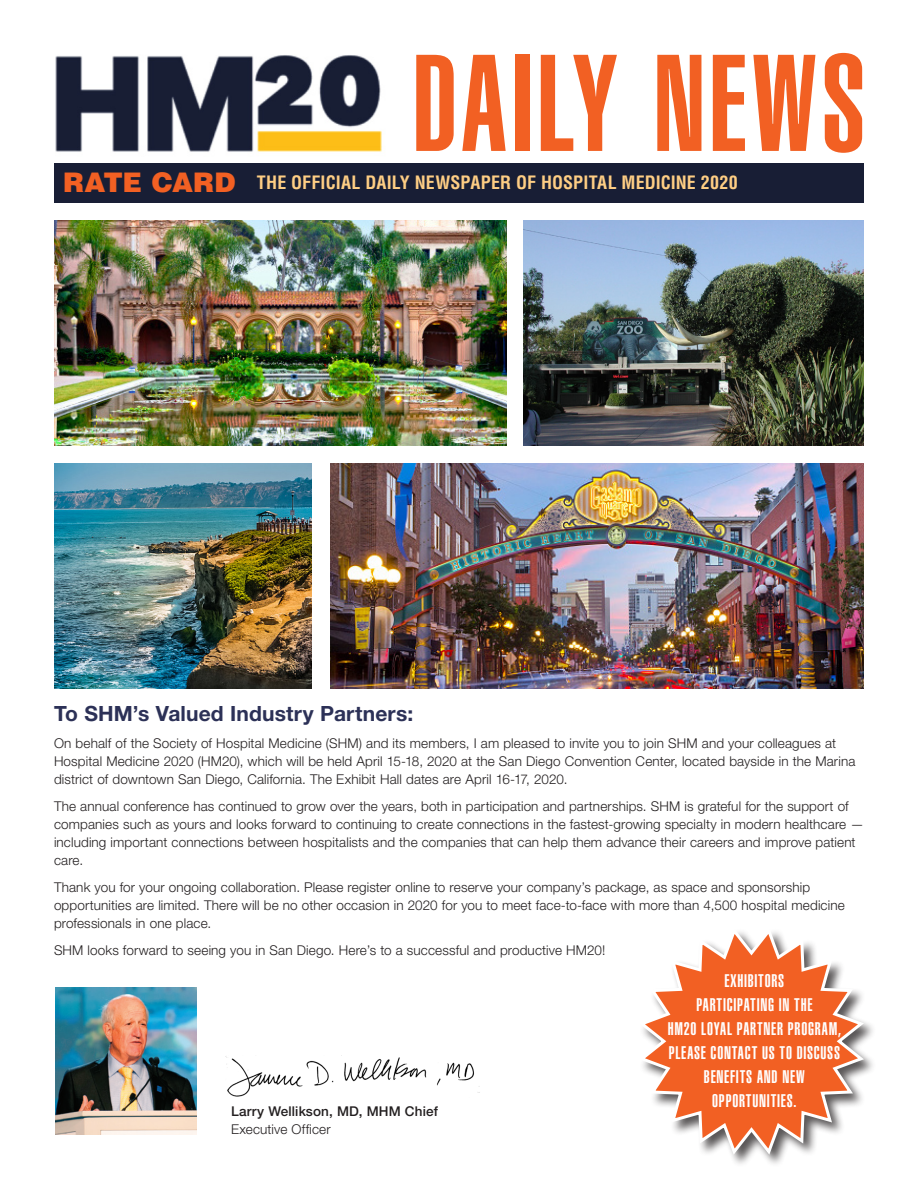
<style>
.page{position:relative;width:918px;height:1188px;background:#fff}
.page>*{position:absolute;margin:0;border:0;box-sizing:border-box;transform-origin:0 0}
.head_26{font:135px "Helvetica LT Std Ultra Comp";letter-spacing:.03em;color:#f26023}
.head_26-2{font:700 21px "Helvetica Neue LT Std";letter-spacing:.01em;color:#2c3157}
.head_26-3{font:18px "Helvetica LT Std Ultra Comp";letter-spacing:.04em;color:#fff}
.head_26-4{font:700 condensed 18px "Helvetica LT Std";letter-spacing:.005em;color:#fece84}
.head_26-5{font:300 13.5px/18px "Helvetica Neue LT Std";letter-spacing:.01em;color:#231f20}
.head_26-6{font:500 13.5px/18px "Helvetica Neue LT Std";letter-spacing:.01em;color:#231f20}
.s1{font-weight:900;font-stretch:normal;font-size:27px;color:#f26023}
.s2{font-weight:300}
</style>
<div class="page">
<img style="left:54px;top:220px;width:453px;height:226px">
<img style="left:330px;top:464px;width:534px;height:224px">
<img style="left:524px;top:220px;width:340px;height:226px">
<img style="left:55px;top:987px;width:141px;height:148px">
<div style="left:639px;top:928px;width:238px;height:240px;background:#231f20;opacity:.75"></div>
<svg style="left:639px;top:928px;width:228px;height:230px"></svg>
<div style="left:54px;top:163px;width:810px;height:39px;background:#181e35"></div>
<img style="left:225px;top:1055px;width:255px;height:42px">
<img style="left:54px;top:464px;width:258px;height:224px">
<img style="left:55px;top:55px;width:327px;height:97px">
<p class="head_26" style="left:412px;top:26px;width:455px">DAILY NEWS</p>
<p class="head_26-4" style="left:63px;top:172px;width:676px"><span class="s1">RATE CARD</span> THE OFFICIAL DAILY NEWSPAPER OF HOSPITAL MEDICINE 2020</p>
<p class="head_26-2" style="left:54px;top:701px;width:361px">To SHM’s Valued Industry Partners:</p>
<p class="head_26-5" style="left:54px;top:734px;width:803px">On behalf of the Society of Hospital Medicine (SHM) and its members, I am pleased to invite you to join SHM and your colleagues at<br>Hospital Medicine 2020 (HM20), which will be held April 15-18, 2020 at the San Diego Convention Center, located bayside in the Marina district of downtown San Diego, California. The Exhibit Hall dates are April 16-17, 2020.</p>
<p class="head_26-5" style="left:54px;top:797px;width:811px">The annual conference has continued to grow over the years, both in participation and partnerships. SHM is grateful for the support of companies such as yours and looks forward to continuing to create connections in the fastest-growing specialty in modern healthcare — including important connections between hospitalists and the companies that can help them advance their careers and improve patient care.</p>
<p class="head_26-5" style="left:54px;top:878px;width:792px">Thank you for your ongoing collaboration. Please register online to reserve your company’s package, as space and sponsorship opportunities are limited. There will be no other occasion in 2020 for you to meet face-to-face with more than 4,500 hospital medicine professionals in one place.</p>
<p class="head_26-5" style="left:54px;top:941px;width:553px">SHM looks forward to seeing you in San Diego. Here’s to a successful and productive HM20!</p>
<p class="head_26-6" style="left:231px;top:1102px;width:209px">Larry Wellikson, MD, MHM Chief<br><span class="s2">Executive Officer</span></p>
<p class="head_26-3" style="left:724px;top:970px;width:61px">EXHIBITORS</p>
<p class="head_26-3" style="left:696px;top:994px;width:118px">PARTICIPATING IN THE</p>
<p class="head_26-3" style="left:668px;top:1018px;width:175px">HM20 LOYAL PARTNER PROGRAM,</p>
<p class="head_26-3" style="left:669px;top:1042px;width:173px">PLEASE CONTACT US TO DISCUSS</p>
<p class="head_26-3" style="left:704px;top:1066px;width:102px">BENEFITS AND NEW</p>
<p class="head_26-3" style="left:712px;top:1090px;width:86px">OPPORTUNITIES.</p>
</div>
